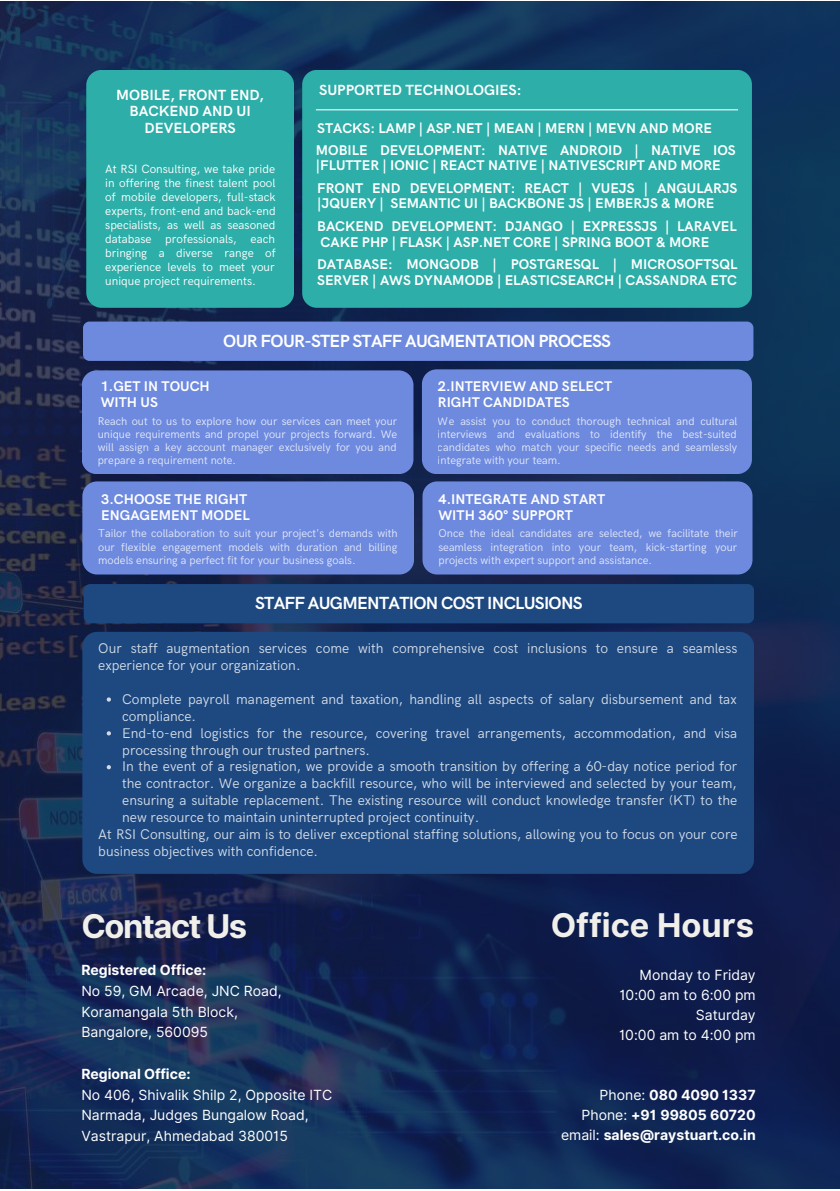
<style>
.page{position:relative;width:840px;height:1191px;background:#fff}
.page>*{position:absolute;margin:0;border:0;box-sizing:border-box;transform-origin:0 0}
.t1{font:700 32.6px "Inter";color:#f1efe9}
.t2{font:700 32.6px "Inter";letter-spacing:-.04em;color:#f1efe9}
.t3{font:700 17.6px "HK Grotesk";letter-spacing:-.04em;color:#fff}
.t4{font:700 14.8px/17px "HK Grotesk";color:#fff;text-align:center}
.t5{font:14px/17px "HK Grotesk";color:#fff}
.t6{font:700 14px/15.8px "HK Grotesk";color:#fff}
.t7{font:14px/20.8px "Inter";color:#fff}
.t8{font:700 14px/20px "Inter";color:#fff;text-align:right}
.t9{font:12px/14px "HK Grotesk";color:#fff;text-align:justify}
.t10{font:11.2px/13.2px "HK Grotesk";color:#fff;text-align:justify}
.s1{font-weight:400}
</style>
<div class="page">
<img style="left:0;top:1px;width:839px;height:1187px">
<div style="left:83px;top:321px;width:670px;height:40px;background:#6e8ade;border-radius:6px"></div>
<div style="left:422px;top:481px;width:330px;height:93px;background:#6e8ade;border-radius:15px"></div>
<div style="left:82px;top:481px;width:332px;height:93px;background:#6e8ade;border-radius:15px"></div>
<div style="left:82px;top:632px;width:671px;height:242px;background:#1d4880;border-radius:15px"></div>
<svg style="left:107px;top:697px;width:4px;height:4px"></svg>
<svg style="left:107px;top:731px;width:4px;height:4px"></svg>
<svg style="left:107px;top:765px;width:4px;height:4px"></svg>
<div style="left:84px;top:584px;width:669px;height:39px;background:#1d4880;border-radius:6px"></div>
<div style="left:421px;top:369px;width:330px;height:105px;background:#6e8ade;border-radius:15px"></div>
<div style="left:82px;top:370px;width:331px;height:104px;background:#6e8ade;border-radius:15px"></div>
<div style="left:86px;top:70px;width:208px;height:238px;background:#2daea8;border-radius:15px"></div>
<div style="left:302px;top:70px;width:449px;height:238px;background:#2daea8;border-radius:15px"></div>
<hr style="left:316px;top:109px;width:421px;height:1px;background:#fff">
<p class="t4" style="left:116px;top:87px;width:149px">MOBILE, FRONT END,<br>BACKEND AND UI<br>DEVELOPERS</p>
<p class="t9" style="left:105px;top:162px;width:172px">At RSI Consulting, we take pride in offering the finest talent pool of mobile developers, full-stack experts, front-end and back-end specialists, as well as seasoned database professionals, each bringing a diverse range of experience levels to meet your unique project requirements.</p>
<p class="t4" style="left:319px;top:82px;width:204px">SUPPORTED TECHNOLOGIES:</p>
<p class="t6" style="left:316px;top:119px;width:421px;line-height:21.2px">STACKS: LAMP | ASP.NET | MEAN | MERN | MEVN AND MORE<br>MOBILE DEVELOPMENT: NATIVE ANDROID | NATIVE IOS</p>
<p class="t6" style="left:316px;top:155px;width:423px;line-height:22.2px">|FLUTTER | IONIC | REACT NATIVE | NATIVESCRIPT AND MORE<br>FRONT END DEVELOPMENT: REACT | VUEJS | ANGULARJS</p>
<p class="t6" style="left:317px;top:193px;width:421px;line-height:22.2px">|JQUERY | SEMANTIC UI | BACKBONE JS | EMBERJS &amp; MORE<br>BACKEND DEVELOPMENT: DJANGO | EXPRESSJS | LARAVEL</p>
<p class="t6" style="left:317px;top:231px;width:421px;line-height:22.2px">CAKE PHP | FLASK | ASP.NET CORE | SPRING BOOT &amp; MORE<br>DATABASE: MONGODB | POSTGRESQL | MICROSOFTSQL</p>
<p class="t6" style="left:317px;top:272px;width:421px">SERVER | AWS DYNAMODB | ELASTICSEARCH | CASSANDRA ETC</p>
<p class="t3" style="left:223px;top:331px;width:389px">OUR FOUR-STEP STAFF AUGMENTATION PROCESS</p>
<p class="t6" style="left:101px;top:379px;width:111px">1.GET IN TOUCH<br>WITH US</p>
<p class="t10" style="left:98px;top:415px;width:301px">Reach out to us to explore how our services can meet your unique requirements and propel your projects forward. We will assign a key account manager exclusively for you and prepare a requirement note.</p>
<p class="t10" style="left:437px;top:415px;width:301px">We assist you to conduct thorough technical and cultural interviews and evaluations to identify the best-suited candidates who match your specific needs and seamlessly integrate with your team.</p>
<p class="t6" style="left:437px;top:379px;width:176px">2.INTERVIEW AND SELECT<br>RIGHT CANDIDATES</p>
<p class="t6" style="left:101px;top:491px;width:150px">3.CHOOSE THE RIGHT<br>ENGAGEMENT MODEL</p>
<p class="t10" style="left:98px;top:527px;width:301px">Tailor the collaboration to suit your project's demands with our flexible engagement models with duration and billing models ensuring a perfect fit for your business goals.</p>
<p class="t10" style="left:438px;top:527px;width:300px">Once the ideal candidates are selected, we facilitate their seamless integration into your team, kick-starting your projects with expert support and assistance.</p>
<p class="t6" style="left:438px;top:491px;width:168px">4.INTEGRATE AND START<br>WITH 360° SUPPORT</p>
<p class="t3" style="left:255px;top:593px;width:329px">STAFF AUGMENTATION COST INCLUSIONS</p>
<p class="t5" style="left:98px;top:640px;width:640px">Our staff augmentation services come with comprehensive cost inclusions to ensure a seamless experience for your organization.</p>
<p class="t5" style="left:122px;top:691px;width:616px">Complete payroll management and taxation, handling all aspects of salary disbursement and tax compliance.<br>End-to-end logistics for the resource, covering travel arrangements, accommodation, and visa processing through our trusted partners.<br>In the event of a resignation, we provide a smooth transition by offering a 60-day notice period for the contractor. We organize a backfill resource, who will be interviewed and selected by your team, ensuring a suitable replacement. The existing resource will conduct knowledge transfer (KT) to the new resource to maintain uninterrupted project continuity.</p>
<p class="t5" style="left:98px;top:826px;width:640px">At RSI Consulting, our aim is to deliver exceptional staffing solutions, allowing you to focus on your core business objectives with confidence.</p>
<h1 class="t2" style="left:81px;top:906px;width:167px">Contact Us</h1>
<p class="t8" style="left:81px;top:960px;width:126px">Registered Office:</p>
<p class="t7" style="left:81px;top:980px;width:202px">No 59, GM Arcade, JNC Road,<br>Koramangala 5th Block,<br>Bangalore, 560095</p>
<p class="t8" style="left:81px;top:1063px;width:111px">Regional Office:</p>
<p class="t7" style="left:81px;top:1084px;width:252px">No 406, Shivalik Shilp 2, Opposite ITC<br>Narmada, Judges Bungalow Road,<br>Vastrapur, Ahmedabad 380015</p>
<h1 class="t1" style="left:550px;top:905px;width:205px">Office Hours</h1>
<p class="t7" style="left:618px;top:964px;width:138px;line-height:20px;text-align:right">Monday to Friday<br>10:00 am to 6:00 pm<br>Saturday<br>10:00 am to 4:00 pm</p>
<p class="t8" style="left:560px;top:1085px;width:196px"><span class="s1">Phone:</span> 080 4090 1337<br><span class="s1">Phone:</span> +91 99805 60720 <span class="s1">email:</span> sales@raystuart.co.in</p>
</div>
